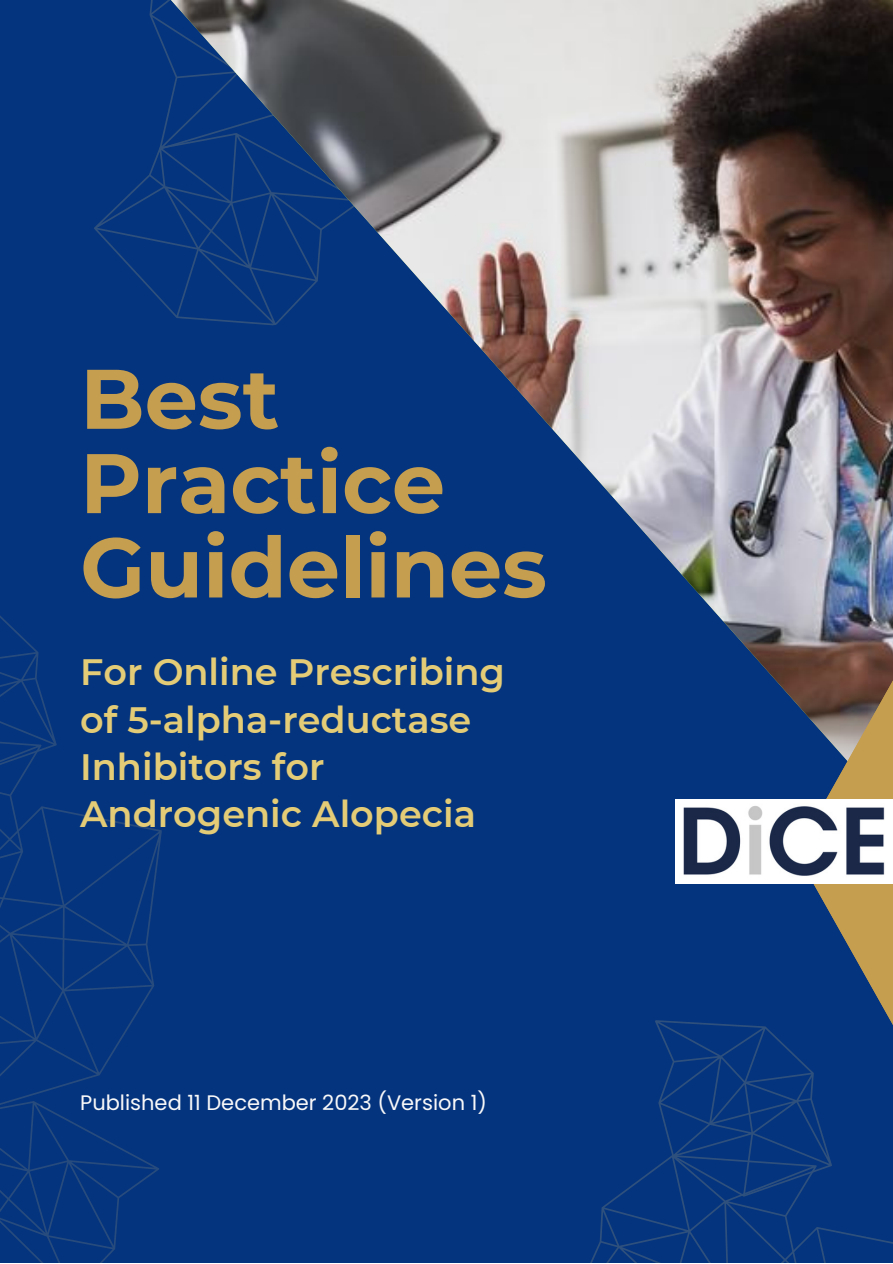
<style>
.page{position:relative;width:893px;height:1264px;background:#fff}
.page>*{position:absolute;margin:0;border:0;box-sizing:border-box;transform-origin:0 0}
.t1{font:700 84.3px/84.3px "Montserrat";color:#c69e4f}
.t2{font:600 36.6px/47.2px "Montserrat";color:#e4cc77}
.t3{font:21px "Poppins";color:#f9f9f9}
</style>
<div class="page">
<div style="left:0;top:0;width:892px;height:1262px;background:#05347e"></div>
<svg style="left:0;top:1118px;width:159px;height:144px"></svg>
<svg style="left:0;top:616px;width:57px;height:159px"></svg>
<svg style="left:0;top:775px;width:161px;height:343px"></svg>
<svg style="left:94px;top:178px;width:52px;height:107px"></svg>
<img style="left:146px;top:0;width:746px;height:842px">
<svg style="left:796px;top:583px;width:96px;height:440px"></svg>
<img style="left:675px;top:799px;width:217px;height:84px">
<svg style="left:655px;top:980px;width:187px;height:136px"></svg>
<svg style="left:591px;top:1116px;width:241px;height:146px"></svg>
<svg style="left:653px;top:1195px;width:239px;height:67px"></svg>
<p class="t1" style="left:80px;top:356px;width:468px">Best<br>Practice<br>Guidelines</p>
<p class="t2" style="left:80px;top:648px;width:426px">For Online Prescribing of 5-alpha-reductase<br>Inhibitors for<br>Androgenic Alopecia</p>
<p class="t3" style="left:80px;top:1088px;width:408px">Published 11 December 2023 (Version 1)</p>
</div>
